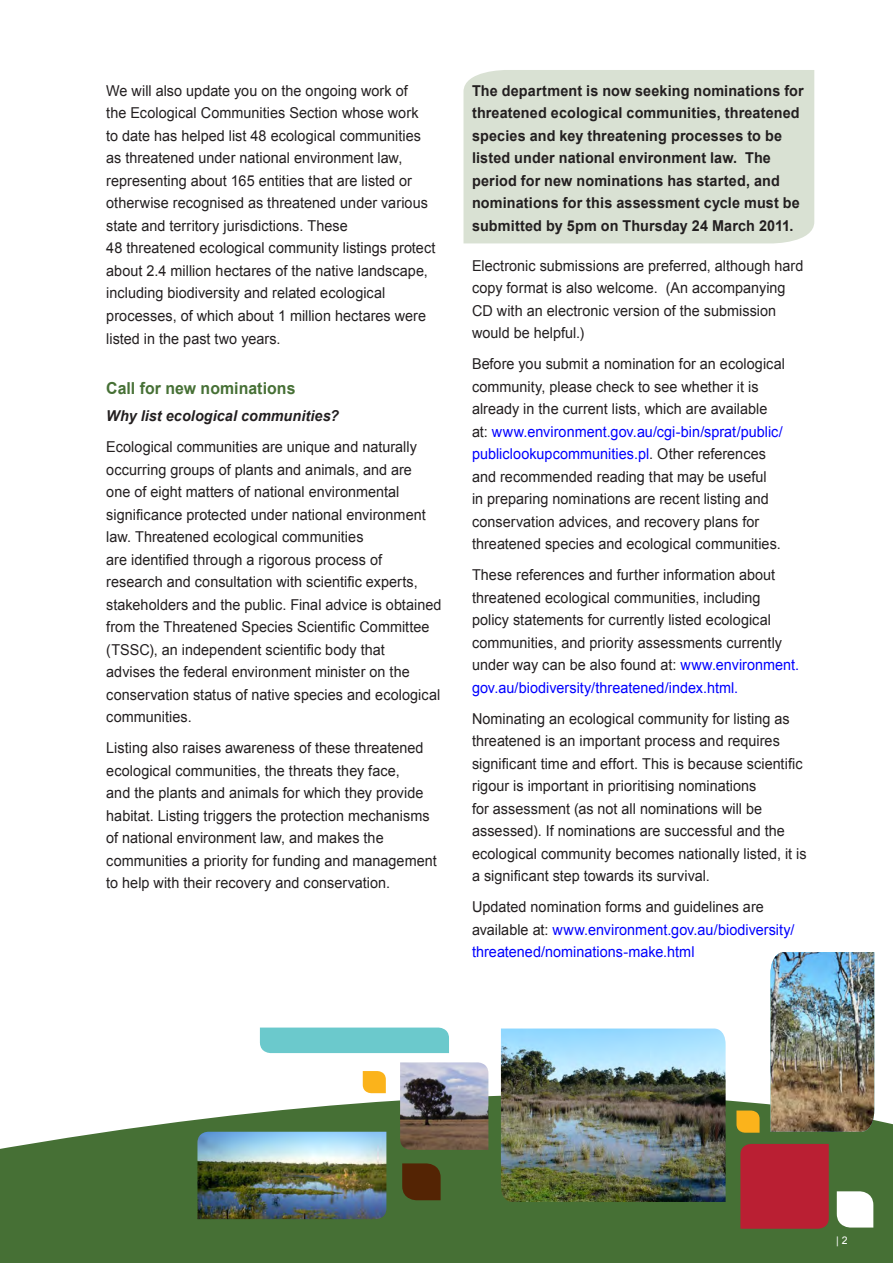
<style>
.page{position:relative;width:893px;height:1263px;background:#fff}
.page>*{position:absolute;margin:0;border:0;box-sizing:border-box;transform-origin:0 0}
.Heading_3{font:700 16.5px "Arial";letter-spacing:.005em;color:#467035;scale:.96 1}
.body_text{font:15px/22.5px "Arial";letter-spacing:.005em;color:#231f20;scale:.96 1}
.body_text-2{font:700 15px/22.5px "Arial";letter-spacing:.01em;color:#231f20;scale:.96 1}
.body_text-3{font:15px/22.5px "Arial";color:#00f;scale:.96 1}
.body_text-4{font:italic 700 15px "Arial";letter-spacing:.005em;color:#231f20;scale:.96 1}
.Page_numbers{font:10.5px "Arial";color:#fff}
.s1{color:#00f}
.s2{color:#231f20}
</style>
<div class="page">
<div style="left:463px;top:70px;width:351px;height:173px;background:#d9e1d3"></div>
<svg style="left:0;top:1037px;width:893px;height:226px;fill:#467035"></svg>
<div style="left:740px;top:1144px;width:89px;height:85px;background:#ba1f33"></div>
<svg style="left:363px;top:1071px;width:23px;height:22px"></svg>
<img style="left:197px;top:1132px;width:189px;height:87px">
<img style="left:400px;top:1062px;width:88px;height:88px">
<svg style="left:837px;top:1191px;width:36px;height:36px"></svg>
<img style="left:501px;top:1028px;width:225px;height:174px">
<div style="left:260px;top:1027px;width:189px;height:26px;background:#6bc9cc"></div>
<svg style="left:402px;top:1163px;width:39px;height:37px"></svg>
<img style="left:770px;top:952px;width:104px;height:180px">
<svg style="left:736px;top:1110px;width:24px;height:23px"></svg>
<p class="body_text" style="left:106px;top:80px;width:344px">We will also update you on the ongoing work of<br>the Ecological Communities Section whose work<br>to date has helped list 48 ecological communities as threatened under national environment law, representing about 165 entities that are listed or otherwise recognised as threatened under various state and territory jurisdictions. These<br>48 threatened ecological community listings protect about 2.4 million hectares of the native landscape, including biodiversity and related ecological processes, of which about 1 million hectares were listed in the past two years.</p>
<p class="Heading_3" style="left:106px;top:378px;width:199px">Call for new nominations</p>
<p class="body_text-4" style="left:106px;top:406px;width:244px">Why list ecological communities?</p>
<p class="body_text" style="left:106px;top:436px;width:351px">Ecological communities are unique and naturally occurring groups of plants and animals, and are<br>one of eight matters of national environmental significance protected under national environment law. Threatened ecological communities<br>are identified through a rigorous process of research and consultation with scientific experts, stakeholders and the public. Final advice is obtained from the Threatened Species Scientific Committee (TSSC), an independent scientific body that<br>advises the federal environment minister on the conservation status of native species and ecological communities.</p>
<p class="body_text" style="left:106px;top:737px;width:346px">Listing also raises awareness of these threatened ecological communities, the threats they face,<br>and the plants and animals for which they provide habitat. Listing triggers the protection mechanisms of national environment law, and makes the communities a priority for funding and management to help with their recovery and conservation.</p>
<p class="body_text-2" style="left:472px;top:80px;width:347px">The department is now seeking nominations for threatened ecological communities, threatened species and key threatening processes to be listed under national environment law. The period for new nominations has started, and nominations for this assessment cycle must be submitted by 5pm on Thursday 24 March 2011.</p>
<p class="body_text" style="left:472px;top:254px;width:347px">Electronic submissions are preferred, although hard copy format is also welcome. (An accompanying CD with an electronic version of the submission would be helpful.)</p>
<p class="body_text" style="left:472px;top:353px;width:327px">Before you submit a nomination for an ecological community, please check to see whether it is already in the current lists, which are available at: <span class="s1">www.environment.gov.au/cgi-bin/sprat/public/ publiclookupcommunities.pl</span>. Other references and recommended reading that may be useful<br>in preparing nominations are recent listing and conservation advices, and recovery plans for threatened species and ecological communities.</p>
<p class="body_text" style="left:472px;top:564px;width:342px">These references and further information about threatened ecological communities, including policy statements for currently listed ecological communities, and priority assessments currently under way can be also found at: <span class="s1">www.environment. gov.au/biodiversity/threatened/index.html.</span></p>
<p class="body_text" style="left:472px;top:707px;width:350px">Nominating an ecological community for listing as threatened is an important process and requires significant time and effort. This is because scientific rigour is important in prioritising nominations<br>for assessment (as not all nominations will be assessed). If nominations are successful and the ecological community becomes nationally listed, it is a significant step towards its survival.</p>
<p class="body_text-3" style="left:472px;top:896px;width:337px"><span class="s2">Updated nomination forms and guidelines are available at:</span> www.environment.gov.au/biodiversity/ threatened/nominations-make.html</p>
<p class="Page_numbers" style="left:836px;top:1234px;width:13px">| 2</p>
</div>
